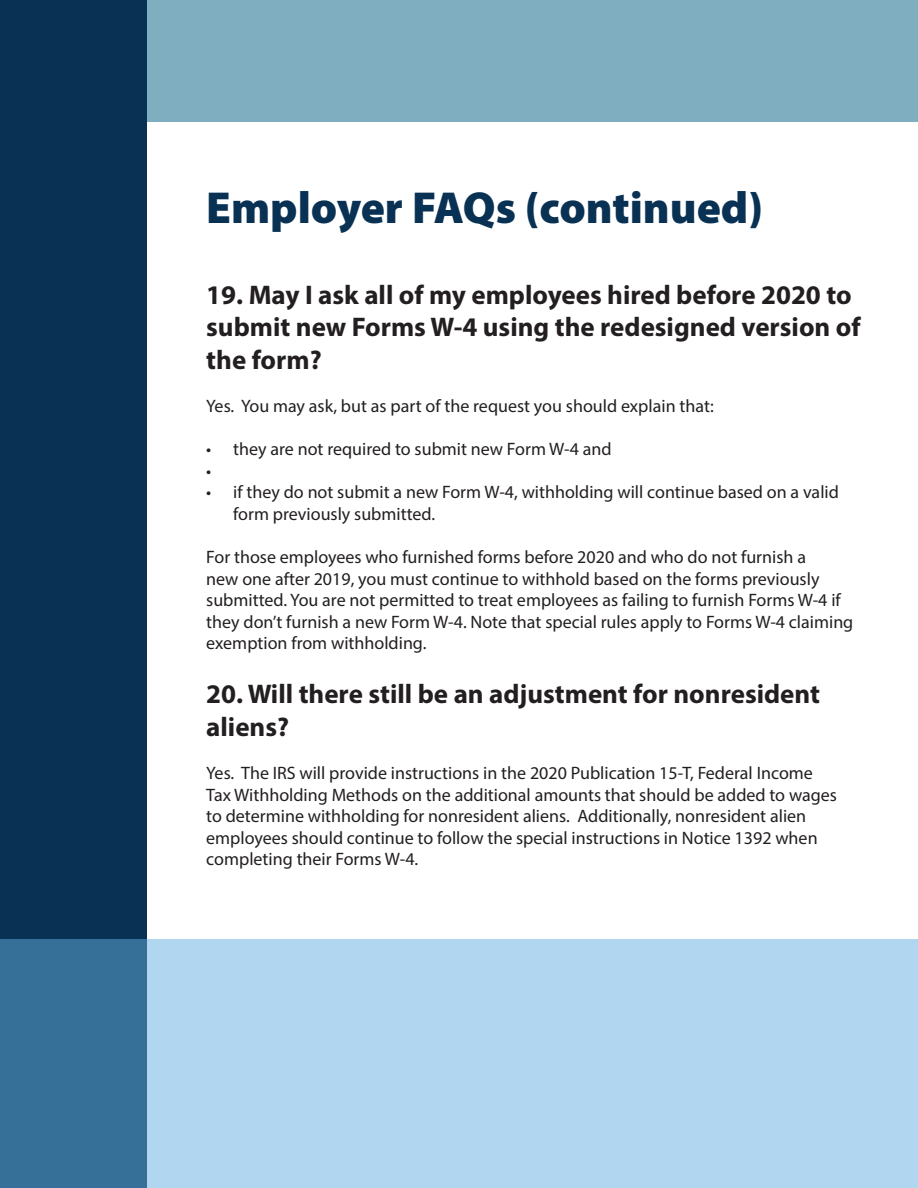
<style>
.page{position:relative;width:918px;height:1188px;background:#fff}
.page>*{position:absolute;margin:0;border:0;box-sizing:border-box;transform-origin:0 0}
.t1{font:900 45px "Myriad Pro";color:#093153}
.t2{font:700 27px/32.4px "Myriad Pro";color:#231f20}
.t3{font:18px/21.6px "Myriad Pro";color:#231f20}
</style>
<div class="page">
<div style="left:0;top:0;width:918px;height:122px;background:#80aec1"></div>
<div style="left:0;top:0;width:147px;height:1188px;background:#093153"></div>
<svg style="left:0;top:940px;width:918px;height:248px;background:#9dc6e1"></svg>
<p class="t1" style="left:206px;top:178px;width:558px">Employer FAQs (continued)</p>
<p class="t2" style="left:206px;top:278px;width:656px">19. May I ask all of my employees hired before 2020 to submit new Forms W-4 using the redesigned version of the form?</p>
<p class="t3" style="left:206px;top:395px;width:509px">Yes. You may ask, but as part of the request you should explain that:</p>
<p class="t3" style="left:206px;top:438px;width:407px">• they are not required to submit new Form W-4 and</p>
<p class="t3" style="left:206px;top:459px;width:7px">•</p>
<p class="t3" style="left:233px;top:481px;width:607px;text-indent:-27px">• if they do not submit a new Form W-4, withholding will continue based on a valid form previously submitted.</p>
<p class="t3" style="left:206px;top:546px;width:649px">For those employees who furnished forms before 2020 and who do not furnish a<br>new one after 2019, you must continue to withhold based on the forms previously submitted. You are not permitted to treat employees as failing to furnish Forms W-4 if they don’t furnish a new Form W-4. Note that special rules apply to Forms W-4 claiming exemption from withholding.</p>
<p class="t2" style="left:206px;top:677px;width:615px">20. Will there still be an adjustment for nonresident aliens?</p>
<p class="t3" style="left:206px;top:762px;width:632px">Yes. The IRS will provide instructions in the 2020 Publication 15-T, Federal Income Tax Withholding Methods on the additional amounts that should be added to wages to determine withholding for nonresident aliens. Additionally, nonresident alien employees should continue to follow the special instructions in Notice 1392 when completing their Forms W-4.</p>
</div>
